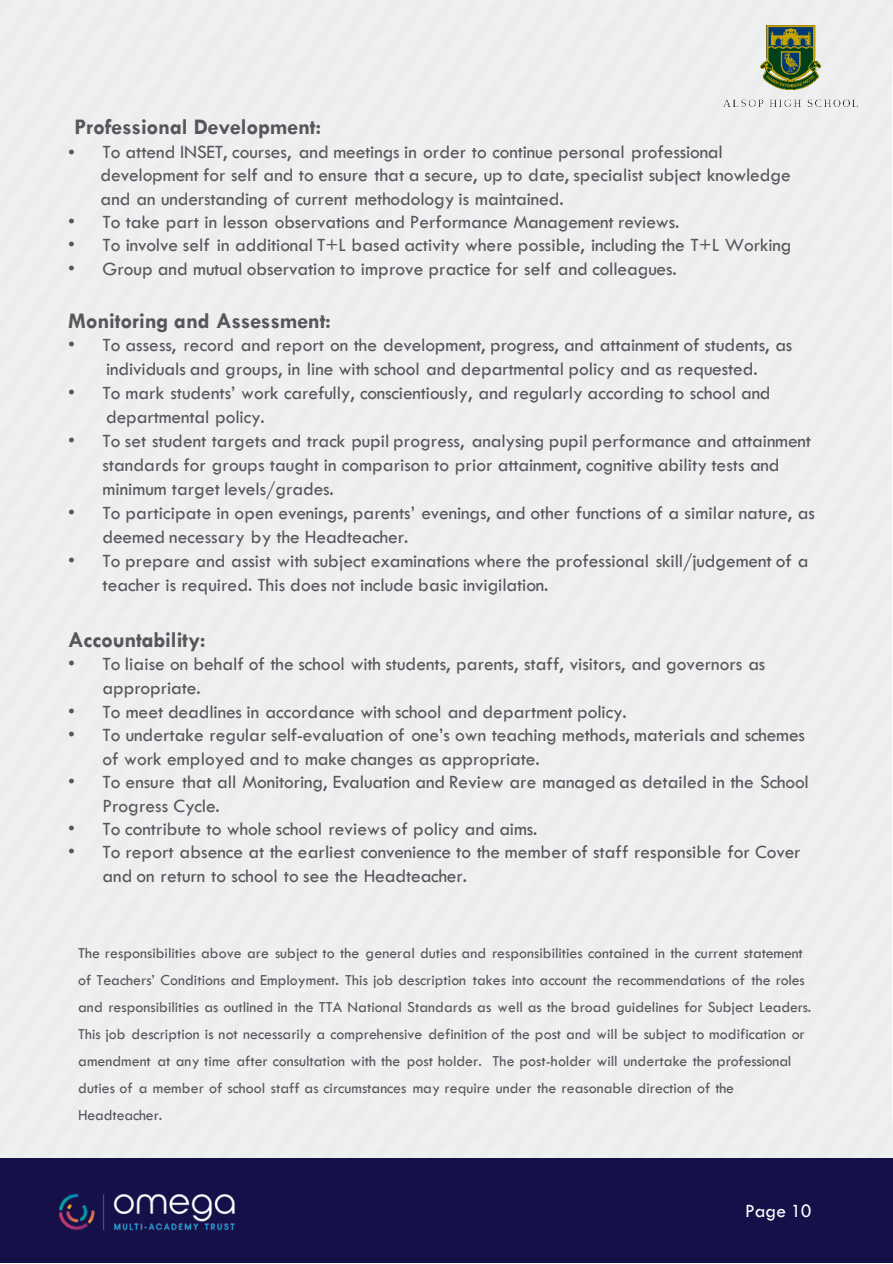
<style>
.page{position:relative;width:893px;height:1264px;background:#fff}
.page>*{position:absolute;margin:0;border:0;box-sizing:border-box;transform-origin:0 0}
.t1{font:700 22.5px "Tw Cen";letter-spacing:-.01em;color:#56575b}
.t2{font:19.5px/24px "Tw Cen";letter-spacing:-.005em;color:#56575b}
.t3{font:19.5px "Tw Cen";color:#fff}
.t4{font:15.9px/27px "Tw Cen";color:#56575b}
.s1{font-family:"Arial"}
</style>
<div class="page">
<div style="left:0;top:1px;width:892px;height:1157px;background:#eeeff0"></div>
<div style="left:0;top:1158px;width:892px;height:105px;background:#161048"></div>
<img style="left:59px;top:1194px;width:176px;height:37px">
<img style="left:723px;top:25px;width:134px;height:81px">
<p class="t1" style="left:75px;top:114px;width:248px">Professional Development:</p>
<p class="t2" style="left:101px;top:140px;width:691px;line-height:23.4px;text-indent:-32px"><span class="s1">•</span> To attend INSET, courses, and meetings in order to continue personal professional development for self and to ensure that a secure, up to date, specialist subject knowledge and an understanding of current methodology is maintained.</p>
<p class="t2" style="left:68px;top:210px;width:612px"><span class="s1">•</span> To take part in lesson observations and Performance Management reviews.</p>
<p class="t2" style="left:68px;top:233px;width:724px"><span class="s1">•</span> To involve self in additional T+L based activity where possible, including the T+L Working</p>
<p class="t2" style="left:68px;top:257px;width:610px"><span class="s1">•</span> Group and mutual observation to improve practice for self and colleagues.</p>
<p class="t1" style="left:68px;top:307px;width:264px">Monitoring and Assessment:</p>
<p class="t2" style="left:68px;top:333px;width:725px;text-align:center"><span class="s1">•</span> To assess, record and report on the development, progress, and attainment of students, as individuals and groups, in line with school and departmental policy and as requested.</p>
<p class="t2" style="left:106px;top:381px;width:666px;text-indent:-38px"><span class="s1">•</span> To mark students’ work carefully, conscientiously, and regularly according to school and departmental policy.</p>
<p class="t2" style="left:102px;top:429px;width:710px;text-indent:-34px"><span class="s1">•</span> To set student targets and track pupil progress, analysing pupil performance and attainment standards for groups taught in comparison to prior attainment, cognitive ability tests and minimum target levels/grades.</p>
<p class="t2" style="left:102px;top:501px;width:713px;text-indent:-34px"><span class="s1">•</span> To participate in open evenings, parents’ evenings, and other functions of a similar nature, as deemed necessary by the Headteacher.</p>
<p class="t2" style="left:102px;top:549px;width:707px;text-indent:-34px"><span class="s1">•</span> To prepare and assist with subject examinations where the professional skill/judgement of a teacher is required. This does not include basic invigilation.</p>
<p class="t1" style="left:68px;top:626px;width:139px">Accountability:</p>
<p class="t2" style="left:102px;top:652px;width:664px;text-indent:-34px"><span class="s1">•</span> To liaise on behalf of the school with students, parents, staff, visitors, and governors as appropriate.</p>
<p class="t2" style="left:68px;top:700px;width:560px"><span class="s1">•</span> To meet deadlines in accordance with school and department policy.</p>
<p class="t2" style="left:102px;top:723px;width:704px;line-height:23.4px;text-indent:-34px"><span class="s1">•</span> To undertake regular self-evaluation of one’s own teaching methods, materials and schemes of work employed and to make changes as appropriate.</p>
<p class="t2" style="left:102px;top:770px;width:708px;line-height:23.4px;text-indent:-34px"><span class="s1">•</span> To ensure that all Monitoring, Evaluation and Review are managed as detailed in the School<br>Progress Cycle.</p>
<p class="t2" style="left:68px;top:817px;width:471px"><span class="s1">•</span> To contribute to whole school reviews of policy and aims.</p>
<p class="t2" style="left:102px;top:840px;width:699px;line-height:23.4px;text-indent:-34px"><span class="s1">•</span> To report absence at the earliest convenience to the member of staff responsible for Cover and on return to school to see the Headteacher.</p>
<p class="t4" style="left:78px;top:939px;width:734px">The responsibilities above are subject to the general duties and responsibilities contained in the current statement of Teachers’ Conditions and Employment. This job description takes into account the recommendations of the roles and responsibilities as outlined in the TTA National Standards as well as the broad guidelines for Subject Leaders.<br>This job description is not necessarily a comprehensive definition of the post and will be subject to modification or amendment at any time after consultation with the post holder. The post-holder will undertake the professional duties of a member of school staff as circumstances may require under the reasonable direction of the Headteacher.</p>
<p class="t3" style="left:745px;top:1199px;width:68px">Page 10</p>
</div>
